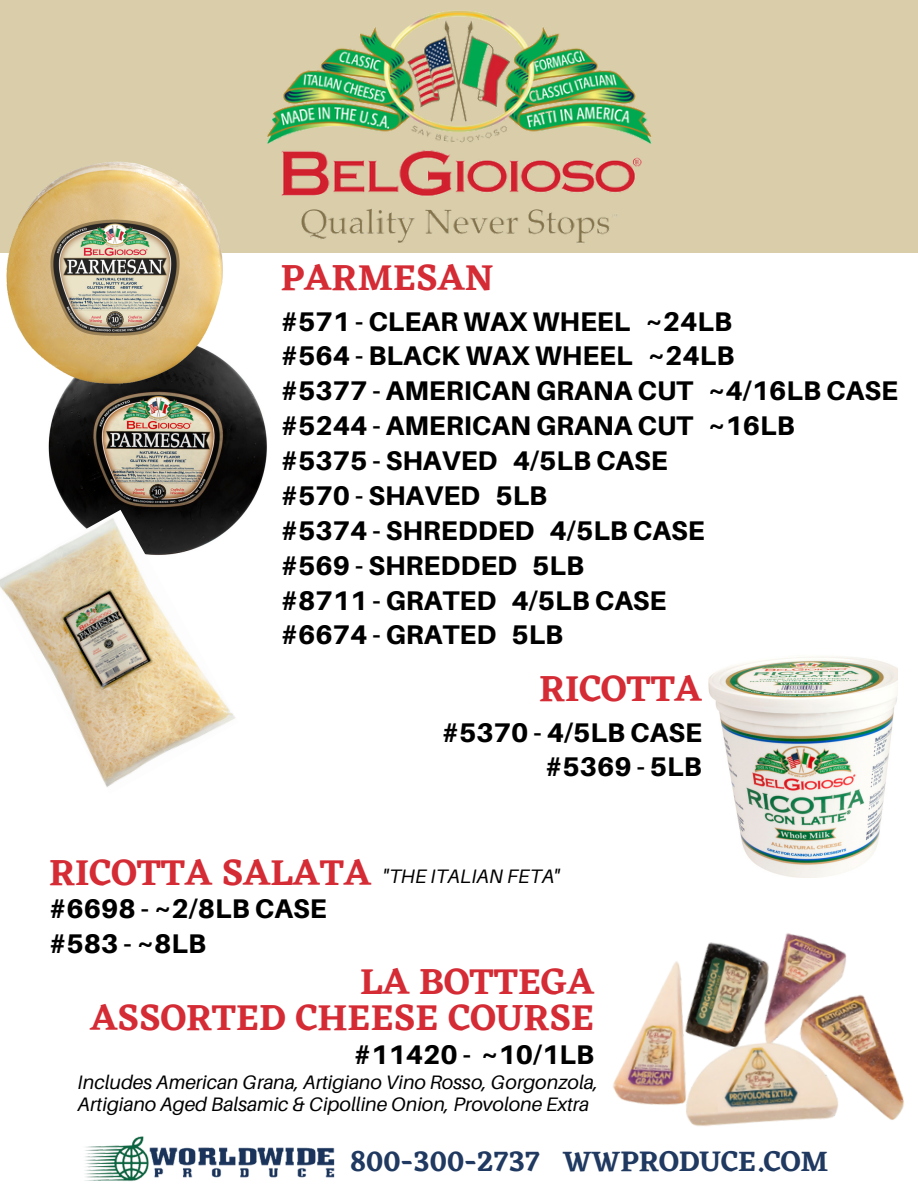
<style>
.page{position:relative;width:918px;height:1188px;background:#fff}
.page>*{position:absolute;margin:0;border:0;box-sizing:border-box;transform-origin:0 0}
.t1{font:600 37.5px "Eczar";color:#d42b35}
.t2{font:600 29.25px "Eczar";color:#203961}
.t3{font:800 27px "Aileron";color:#000}
.t4{font:italic 19.5px/22.5px "Aileron";color:#000}
</style>
<div class="page">
<img style="left:708px;top:656px;width:190px;height:221px">
<img style="left:85px;top:1136px;width:250px;height:45px">
<div style="left:0;top:1px;width:918px;height:252px;background:#d9cea9"></div>
<img style="left:48px;top:376px;width:219px;height:143px">
<img style="left:6px;top:161px;width:234px;height:238px">
<img style="left:0;top:510px;width:239px;height:277px">
<img style="left:267px;top:11px;width:385px;height:232px">
<img style="left:613px;top:933px;width:291px;height:193px">
<p class="t1" style="left:281px;top:255px;width:215px">PARMESAN</p>
<p class="t3" style="left:281px;top:304px;width:453px">#571 - CLEAR WAX WHEEL ~24LB</p>
<p class="t3" style="left:281px;top:339px;width:455px">#564 - BLACK WAX WHEEL ~24LB</p>
<p class="t3" style="left:281px;top:374px;width:619px">#5377 - AMERICAN GRANA CUT ~4/16LB CASE</p>
<p class="t3" style="left:281px;top:409px;width:516px">#5244 - AMERICAN GRANA CUT ~16LB</p>
<p class="t3" style="left:281px;top:444px;width:388px">#5375 - SHAVED 4/5LB CASE</p>
<p class="t3" style="left:281px;top:479px;width:268px">#570 - SHAVED 5LB</p>
<p class="t3" style="left:281px;top:514px;width:425px">#5374 - SHREDDED 4/5LB CASE</p>
<p class="t3" style="left:281px;top:549px;width:305px">#569 - SHREDDED 5LB</p>
<p class="t3" style="left:281px;top:583px;width:387px">#8711 - GRATED 4/5LB CASE</p>
<p class="t3" style="left:281px;top:618px;width:284px">#6674 - GRATED 5LB</p>
<p class="t1" style="left:539px;top:666px;width:164px">RICOTTA</p>
<p class="t3" style="left:442px;top:715px;width:262px">#5370 - 4/5LB CASE</p>
<p class="t3" style="left:545px;top:750px;width:158px">#5369 - 5LB</p>
<p class="t1" style="left:49px;top:850px;width:323px">RICOTTA SALATA</p>
<p class="t3" style="left:49px;top:892px;width:279px">#6698 - ~2/8LB CASE</p>
<p class="t3" style="left:49px;top:927px;width:158px">#583 - ~8LB</p>
<p class="t4" style="left:384px;top:865px;width:178px">"THE ITALIAN FETA"</p>
<p class="t1" style="left:360px;top:959px;width:236px">LA BOTTEGA</p>
<p class="t1" style="left:90px;top:995px;width:505px">ASSORTED CHEESE COURSE</p>
<p class="t3" style="left:354px;top:1038px;width:242px">#11420 - ~10/1LB</p>
<p class="t4" style="left:78px;top:1070px;width:522px">Includes American Grana, Artigiano Vino Rosso, Gorgonzola,<br>Artigiano Aged Balsamic &amp; Cipolline Onion, Provolone Extra</p>
<p class="t2" style="left:350px;top:1144px;width:480px">800-300-2737 WWPRODUCE.COM</p>
</div>
